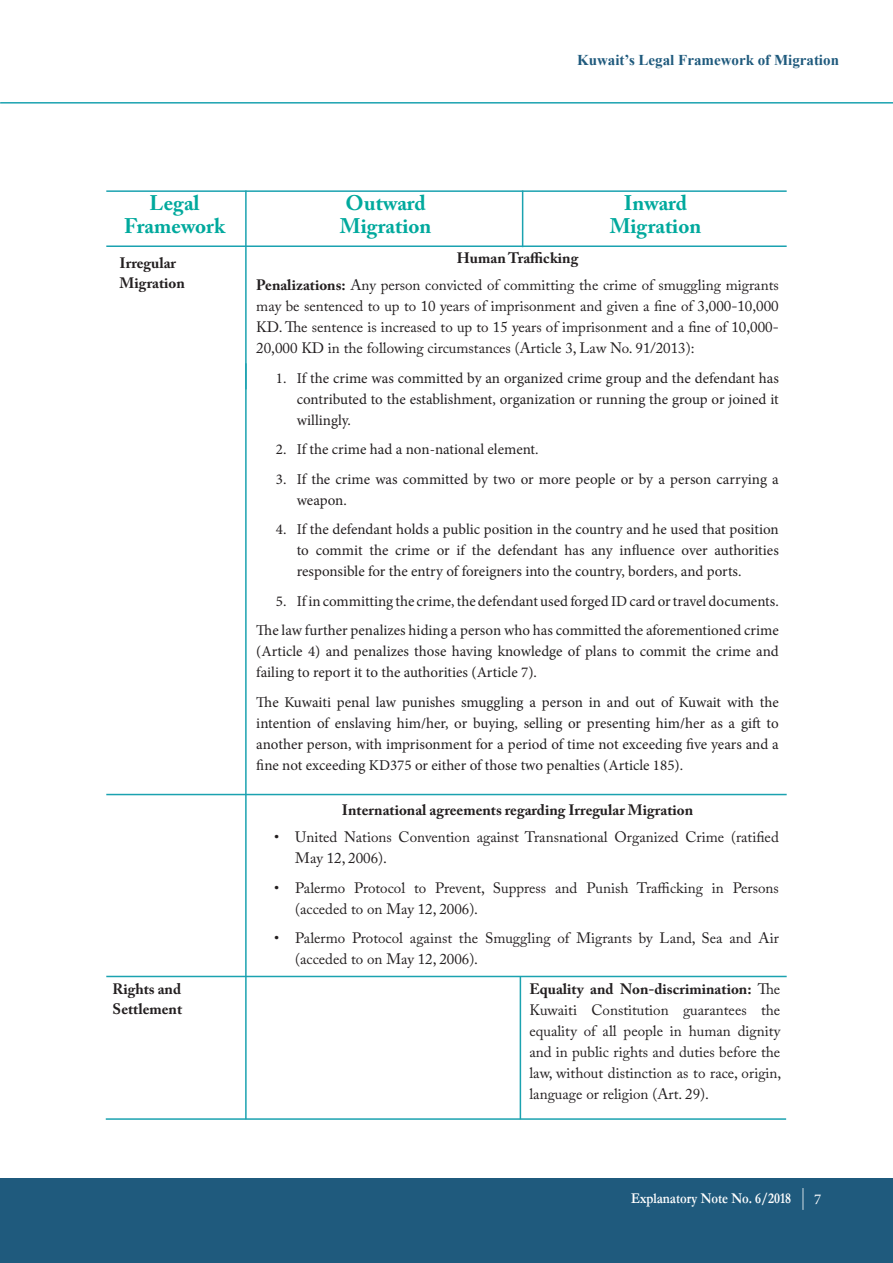
<style>
.page{position:relative;width:893px;height:1263px;background:#fff}
.page>*{position:absolute;margin:0;border:0;box-sizing:border-box;transform-origin:0 0}
.t1{font:700 21px/22.5px "Adobe Caslon Pro";color:#00a99d;text-align:center}
.t2{font:15px/21px "Minion Pro";color:#231f20;text-align:justify}
.t3{font:15px/21px "Adobe Caslon Pro";color:#231f20}
.t4{font:700 15px/20.2px "Adobe Caslon Pro";color:#231f20}
.t5{font:700 15px "Times New Roman";color:#1f5a7d}
.t6{font:700 15px "Garamond";color:#fff;scale:.85 1}
.t7{font:15px "Minion Pro";color:#fff}
.s1{font-weight:700}
</style>
<div class="page">
<div style="left:0;top:1179px;width:893px;height:84px;background:#1f5a7d"></div>
<hr style="left:0;top:102px;width:893px;height:2px;background:#1ba2b0">
<svg style="left:802px;top:1188px;width:1px;height:22px"></svg>
<hr style="left:106px;top:1118px;width:680px;height:2px;background:#1ba2b0">
<hr style="left:106px;top:190px;width:681px;height:2px;background:#1ba2b0">
<hr style="left:106px;top:245px;width:681px;height:2px;background:#1ba2b0">
<hr style="left:106px;top:794px;width:681px;height:1px;background:#1ba2b0">
<hr style="left:106px;top:976px;width:681px;height:1px;background:#1ba2b0">
<hr style="left:245px;top:190px;width:2px;height:199px;background:#1ba2b0">
<hr style="left:522px;top:190px;width:1px;height:57px;background:#1ba2b0">
<hr style="left:245px;top:363px;width:2px;height:756px;background:#1ba2b0">
<hr style="left:520px;top:976px;width:1px;height:143px;background:#1ba2b0">
<p class="t5" style="left:577px;top:49px;width:263px">Kuwait’s Legal Framework of Migration</p>
<h1 class="t1" style="left:124px;top:192px;width:102px">Legal<br>Framework</h1>
<h1 class="t1" style="left:340px;top:192px;width:93px;text-align:left">Outward<br>Migration</h1>
<h1 class="t1" style="left:610px;top:192px;width:93px">Inward<br>Migration</h1>
<p class="t4" style="left:120px;top:252px;width:67px">Irregular<br>Migration</p>
<p class="t4" style="left:457px;top:248px;width:123px">Human Trafficking</p>
<p class="t3" style="left:256px;top:275px;width:524px;text-align:justify"><span class="s1">Penalizations:</span> Any person convicted of committing the crime of smuggling migrants may be sentenced to up to 10 years of imprisonment and given a fine of 3,000-10,000<br>KD. The sentence is increased to up to 15 years of imprisonment and a fine of 10,000- 20,000 KD in the following circumstances (Article 3, Law No. 91/2013):</p>
<p class="t2" style="left:297px;top:367px;width:483px;text-indent:-21px">1. If the crime was committed by an organized crime group and the defendant has contributed to the establishment, organization or running the group or joined it willingly.</p>
<p class="t2" style="left:276px;top:439px;width:264px">2. If the crime had a non-national element.</p>
<p class="t2" style="left:297px;top:468px;width:484px;text-indent:-21px">3. If the crime was committed by two or more people or by a person carrying a weapon.</p>
<p class="t2" style="left:297px;top:519px;width:483px;text-indent:-21px">4. If the defendant holds a public position in the country and he used that position to commit the crime or if the defendant has any influence over authorities responsible for the entry of foreigners into the country, borders, and ports.</p>
<p class="t2" style="left:256px;top:586px;width:524px;line-height:29.5px;text-align:right">5. If in committing the crime, the defendant used forged ID card or travel documents.<br>The law further penalizes hiding a person who has committed the aforementioned crime</p>
<p class="t2" style="left:256px;top:641px;width:524px">(Article 4) and penalizes those having knowledge of plans to commit the crime and failing to report it to the authorities (Article 7).</p>
<p class="t2" style="left:256px;top:692px;width:524px">The Kuwaiti penal law punishes smuggling a person in and out of Kuwait with the intention of enslaving him/her, or buying, selling or presenting him/her as a gift to another person, with imprisonment for a period of time not exceeding five years and a fine not exceeding KD375 or either of those two penalties (Article 185).</p>
<p class="t4" style="left:342px;top:800px;width:353px">International agreements regarding Irregular Migration</p>
<p class="t3" style="left:295px;top:827px;width:485px;text-indent:-21px">• United Nations Convention against Transnational Organized Crime (ratified<br>May 12, 2006).</p>
<p class="t3" style="left:295px;top:877px;width:485px;text-indent:-21px">• Palermo Protocol to Prevent, Suppress and Punish Trafficking in Persons (acceded to on May 12, 2006).</p>
<p class="t3" style="left:295px;top:928px;width:485px;text-indent:-21px">• Palermo Protocol against the Smuggling of Migrants by Land, Sea and Air (acceded to on May 12, 2006).</p>
<p class="t4" style="left:113px;top:978px;width:71px">Rights and<br>Settlement</p>
<p class="t3" style="left:529px;top:978px;width:253px;text-align:justify"><span class="s1">Equality and Non-discrimination:</span> The Kuwaiti Constitution guarantees the equality of all people in human dignity and in public rights and duties before the law, without distinction as to race, origin, language or religion (Art. 29).</p>
<p class="t6" style="left:631px;top:1189px;width:190px">Explanatory Note No. 6/2018</p>
<p class="t7" style="left:814px;top:1189px;width:9px">7</p>
</div>
